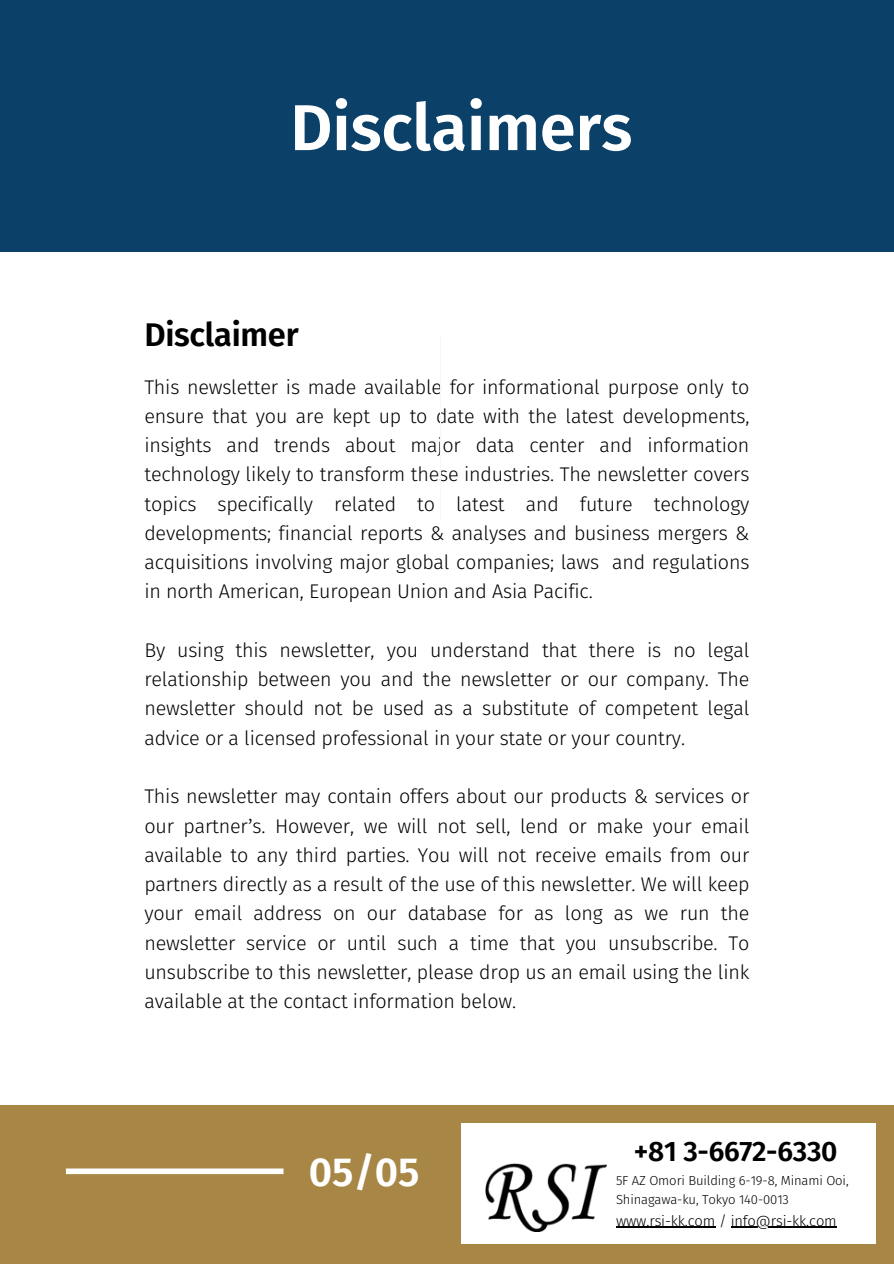
<style>
.page{position:relative;width:894px;height:1264px;background:#fff}
.page>*{position:absolute;margin:0;border:0;box-sizing:border-box;transform-origin:0 0}
.t1{font:700 60px "Glow Sans J";color:#fff}
.t2{font:700 37.5px "Glow Sans J";color:#fff}
.t3{font:700 30.3px "Glow Sans J";letter-spacing:-.01em;color:#000}
.t4{font:700 25.95px "Glow Sans J";letter-spacing:-.01em;color:#000}
.t5{font:18.3px/29.2px "Glow Sans J";letter-spacing:-.01em;color:#000;text-align:justify}
.t6{font:13.65px "Glow Sans J";letter-spacing:-.01em;color:#000}
.t7{font:12.15px/19.2px "Glow Sans J";letter-spacing:-.01em;color:#000}
</style>
<div class="page">
<div style="left:0;top:1104px;width:893px;height:159px;background:#a88746"></div>
<div style="left:0;top:0;width:893px;height:252px;background:#0b4068"></div>
<div style="left:66px;top:1168px;width:217px;height:6px;background:#fff"></div>
<hr style="left:440px;top:336px;width:1px;height:184px;background:#eff8ff">
<div style="left:461px;top:1123px;width:414px;height:120px;background:#fff"></div>
<img style="left:485px;top:1163px;width:122px;height:68px">
<hr style="left:615px;top:1226px;width:100px;height:1px;background:#000">
<hr style="left:730px;top:1226px;width:106px;height:1px;background:#000">
<p class="t1" style="left:290px;top:80px;width:343px">Disclaimers</p>
<h1 class="t3" style="left:144px;top:311px;width:156px">Disclaimer</h1>
<h1 class="t5" style="left:144px;top:371px;width:606px">This newsletter is made available for informational purpose only to ensure that you are kept up to date with the latest developments, insights and trends about major data center and information technology likely to transform these industries. The newsletter covers topics specifically related to latest and future technology developments; financial reports &amp; analyses and business mergers &amp; acquisitions involving major global companies; laws and regulations in north American, European Union and Asia Pacific.</h1>
<h3 class="t5" style="left:144px;top:634px;width:606px">By using this newsletter, you understand that there is no legal relationship between you and the newsletter or our company. The newsletter should not be used as a substitute of competent legal advice or a licensed professional in your state or your country.</h3>
<h3 class="t5" style="left:144px;top:780px;width:606px">This newsletter may contain offers about our products &amp; services or our partner’s. However, we will not sell, lend or make your email available to any third parties. You will not receive emails from our partners directly as a result of the use of this newsletter. We will keep your email address on our database for as long as we run the newsletter service or until such a time that you unsubscribe. To unsubscribe to this newsletter, please drop us an email using the link available at the contact information below.</h3>
<h3 class="t2" style="left:309px;top:1142px;width:112px">05/05</h3>
<p class="t4" style="left:633px;top:1130px;width:205px">+81 3-6672-6330</p>
<h2 class="t7" style="left:615px;top:1170px;width:234px">5F AZ Omori Building 6-19-8, Minami Ooi,<br>Shinagawa-ku, Tokyo 140-0013</h2>
<p class="t6" style="left:615px;top:1209px;width:222px">www.rsi-kk.com / info@rsi-kk.com</p>
</div>
